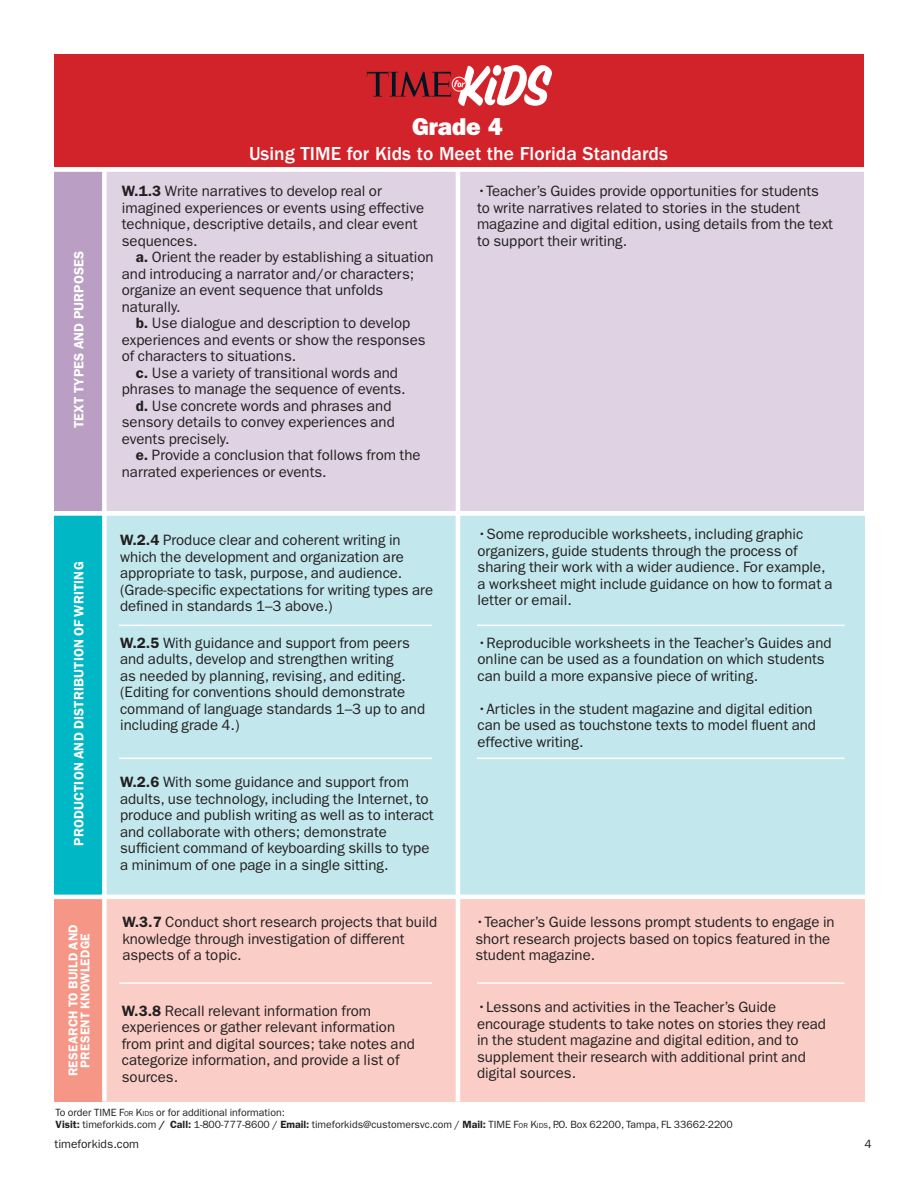
<style>
.page{position:relative;width:918px;height:1188px;background:#fff}
.page>*{position:absolute;margin:0;border:0;box-sizing:border-box;transform-origin:0 0}
.t1{font:24.45px "ITC Franklin Gothic Std Hvy";color:#fff}
.t2{font:500 19.5px "ITC Franklin Gothic Std";color:#fff}
.Body_Text{font:15px/16.5px "ITC Franklin Gothic Std";color:#231f20}
.HED_SM_CAPS_CNTRD{font:600 13.5px "ITC Franklin Gothic Std";letter-spacing:.015em;color:#fff}
.HED_SM_CAPS_CNTRD-2{font:600 12.75px/12px "ITC Franklin Gothic Std";letter-spacing:.015em;color:#fff;text-align:center}
.TEXT_SANS_CNTRD{font:12px "ITC Franklin Gothic Std";color:#231f20}
.TEXT_SANS_CNTRD-2{font:10.5px "ITC Franklin Gothic Std";color:#231f20}
.s1{font-weight:600}
.s2{font-size:7.35px}
</style>
<div class="page">
<div style="left:104px;top:899px;width:761px;height:203px;background:#facec7"></div>
<div style="left:54px;top:899px;width:50px;height:203px;background:#f59687"></div>
<div style="left:54px;top:513px;width:811px;height:386px;background:#c2e8ed"></div>
<div style="left:54px;top:168px;width:50px;height:343px;background:#ba9ec3"></div>
<div style="left:54px;top:513px;width:50px;height:382px;background:#00b7c5"></div>
<div style="left:107px;top:172px;width:757px;height:339px;background:#dfd2e3"></div>
<hr style="left:456px;top:171px;width:4px;height:931px;background:#fff">
<div style="left:102px;top:172px;width:5px;height:930px;background:#fff"></div>
<div style="left:13px;top:511px;width:889px;height:5px;background:#fff"></div>
<div style="left:54px;top:54px;width:810px;height:113px;background:#d2232a"></div>
<div style="left:13px;top:167px;width:889px;height:5px;background:#fff"></div>
<hr style="left:13px;top:895px;width:889px;height:4px;background:#fff">
<hr style="left:119px;top:625px;width:313px;height:1px;background:#fff">
<hr style="left:477px;top:625px;width:367px;height:1px;background:#fff">
<hr style="left:119px;top:758px;width:313px;height:1px;background:#fff">
<hr style="left:477px;top:758px;width:367px;height:1px;background:#fff">
<hr style="left:119px;top:982px;width:313px;height:2px;background:#fff">
<hr style="left:477px;top:982px;width:367px;height:2px;background:#fff">
<svg style="left:367px;top:65px;width:185px;height:41px"></svg>
<p class="t1" style="left:412px;top:112px;width:92px">Grade 4</p>
<p class="HED_SM_CAPS_CNTRD" style="left:71px;top:428px;width:179px;rotate:-90deg">TEXT TYPES AND PURPOSES</p>
<p class="HED_SM_CAPS_CNTRD" style="left:71px;top:846px;width:286px;rotate:-90deg">PRODUCTION AND DISTRIBUTION OF WRITING</p>
<p class="t2" style="left:249px;top:143px;width:420px">Using TIME for Kids to Meet the Florida Standards</p>
<p class="Body_Text" style="left:122px;top:183px;width:304px"><span class="s1">W.1.3</span> Write narratives to develop real or imagined experiences or events using effective technique, descriptive details, and clear event sequences.</p>
<p class="Body_Text" style="left:122px;top:249px;width:313px;text-indent:14px"><span class="s1">a.</span> Orient the reader by establishing a situation and introducing a narrator and/or characters; organize an event sequence that unfolds naturally.</p>
<p class="Body_Text" style="left:122px;top:315px;width:305px;text-indent:14px"><span class="s1">b.</span> Use dialogue and description to develop experiences and events or show the responses of characters to situations.</p>
<p class="Body_Text" style="left:122px;top:364px;width:286px;text-align:center"><span class="s1">c.</span> Use a variety of transitional words and phrases to manage the sequence of events.</p>
<p class="Body_Text" style="left:122px;top:397px;width:274px;text-indent:14px"><span class="s1">d.</span> Use concrete words and phrases and sensory details to convey experiences and events precisely.</p>
<p class="Body_Text" style="left:122px;top:447px;width:300px;text-indent:14px"><span class="s1">e.</span> Provide a conclusion that follows from the narrated experiences or events.</p>
<p class="Body_Text" style="left:120px;top:532px;width:315px"><span class="s1">W.2.4</span> Produce clear and coherent writing in which the development and organization are appropriate to task, purpose, and audience. (Grade-specific expectations for writing types are defined in standards 1–3 above.)</p>
<p class="Body_Text" style="left:120px;top:634px;width:291px"><span class="s1">W.2.5</span> With guidance and support from peers</p>
<p class="Body_Text" style="left:120px;top:651px;width:307px">and adults, develop and strengthen writing<br>as needed by planning, revising, and editing. (Editing for conventions should demonstrate command of language standards 1–3 up to and including grade 4.)</p>
<p class="Body_Text" style="left:120px;top:774px;width:315px"><span class="s1">W.2.6</span> With some guidance and support from adults, use technology, including the Internet, to produce and publish writing as well as to interact and collaborate with others; demonstrate sufficient command of keyboarding skills to type a minimum of one page in a single sitting.</p>
<p class="Body_Text" style="left:477px;top:183px;width:358px">•Teacher’s Guides provide opportunities for students to write narratives related to stories in the student magazine and digital edition, using details from the text to support their writing.</p>
<p class="Body_Text" style="left:478px;top:526px;width:357px">•Some reproducible worksheets, including graphic organizers, guide students through the process of sharing their work with a wider audience. For example, a worksheet might include guidance on how to format a letter or email.</p>
<p class="Body_Text" style="left:478px;top:634px;width:356px">•Reproducible worksheets in the Teacher’s Guides and online can be used as a foundation on which students can build a more expansive piece of writing.</p>
<p class="Body_Text" style="left:478px;top:700px;width:340px">•Articles in the student magazine and digital edition can be used as touchstone texts to model fluent and effective writing.</p>
<p class="HED_SM_CAPS_CNTRD-2" style="left:67px;top:1076px;width:153px;rotate:-90deg">RESEARCH TO BUILD AND<br>PRESENT KNOWLEDGE</p>
<p class="Body_Text" style="left:122px;top:914px;width:316px"><span class="s1">W.3.7</span> Conduct short research projects that build knowledge through investigation of different aspects of a topic.</p>
<p class="Body_Text" style="left:475px;top:914px;width:361px">•Teacher’s Guide lessons prompt students to engage in short research projects based on topics featured in the student magazine.</p>
<p class="Body_Text" style="left:122px;top:1002px;width:295px"><span class="s1">W.3.8</span> Recall relevant information from experiences or gather relevant information from print and digital sources; take notes and categorize information, and provide a list of sources.</p>
<p class="Body_Text" style="left:477px;top:999px;width:351px">•Lessons and activities in the Teacher’s Guide encourage students to take notes on stories they read in the student magazine and digital edition, and to supplement their research with additional print and digital sources.</p>
<p class="TEXT_SANS_CNTRD-2" style="left:56px;top:1106px;width:231px">To order TIME F<span class="s2">OR</span> K<span class="s2">IDS</span> or for additional information:</p>
<p class="TEXT_SANS_CNTRD-2" style="left:56px;top:1118px;width:679px"><span class="s1">Visit:</span> timeforkids.com <span class="s1">/ Call:</span> 1-800-777-8600 / <span class="s1">Email:</span> timeforkids@customersvc.com / <span class="s1">Mail:</span> TIME F<span class="s2">OR</span> K<span class="s2">IDS</span>, P.O. Box 62200, Tampa, FL 33662-2200</p>
<p class="TEXT_SANS_CNTRD" style="left:55px;top:1137px;width:86px">timeforkids.com</p>
<p class="TEXT_SANS_CNTRD" style="left:865px;top:1137px;width:9px">4</p>
</div>
